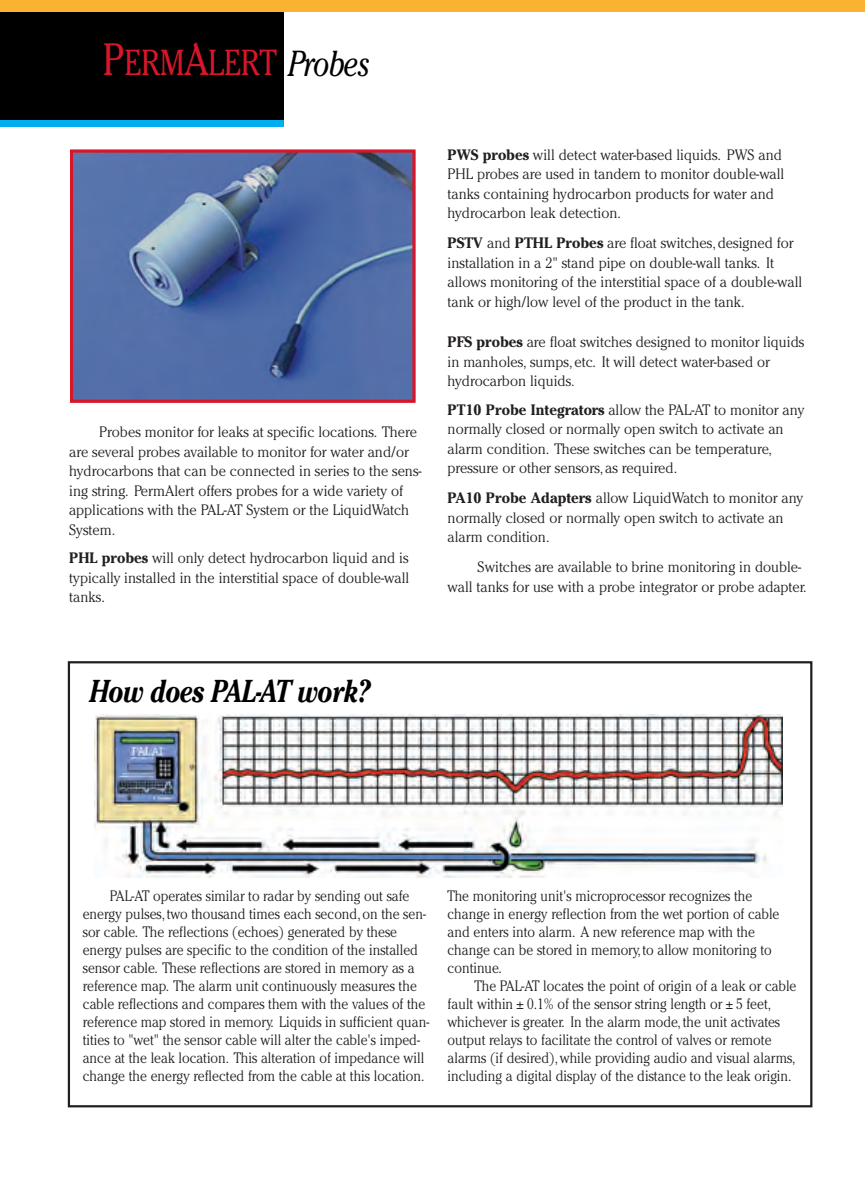
<style>
.page{position:relative;width:865px;height:1188px;background:#fff}
.page>*{position:absolute;margin:0;border:0;box-sizing:border-box;transform-origin:0 0}
.t1{font:36px "Cheltenham";color:#d71729;scale:.8 1}
.t2{font:italic 700 31.5px "Cheltenham";letter-spacing:-.03em;color:#000001;scale:.8 1}
.t3{font:300 15px/19.5px "Cheltenham";color:#231f20;scale:.95 1}
.t4{font:300 15px/18px "Cheltenham";color:#231f20;scale:.9 1}
.s1{font-size:45px}
.s2{font-style:italic;color:#000001}
.s3{font-weight:700}
</style>
<div class="page">
<img style="left:74px;top:154px;width:337px;height:245px">
<div style="left:70px;top:150px;width:345px;height:253px;border:3px solid #d71729"></div>
<div style="left:68px;top:661px;width:744px;height:446px;border:2px solid #231f20"></div>
<div style="left:0;top:9px;width:284px;height:113px;background:#000001"></div>
<div style="left:0;top:120px;width:284px;height:7px;background:#00aeef"></div>
<div style="left:0;top:0;width:864px;height:12px;background:#fbb131"></div>
<img style="left:95px;top:714px;width:687px;height:164px">
<h1 class="t1" style="left:103px;top:42px;width:335px"><span class="s1">P</span>ERM<span class="s1">A</span>LERT <span class="s2">Probes</span></h1>
<p class="t3" style="left:69px;top:424px;width:372px;text-indent:30px">Probes monitor for leaks at specific locations. There are several probes available to monitor for water and/or hydrocarbons that can be connected in series to the sens&shy;ing string. PermAlert offers probes for a wide variety of applications with the PAL-AT System or the LiquidWatch System.</p>
<p class="t3" style="left:69px;top:550px;width:359px;text-align:justify"><span class="s3">PHL probes</span> will only detect hydrocarbon liquid and is typically installed in the interstitial space of double-wall tanks.</p>
<p class="t3" style="left:447px;top:146px;width:356px"><span class="s3">PWS probes</span> will detect water-based liquids. PWS and PHL probes are used in tandem to monitor double-wall tanks containing hydrocarbon products for water and hydrocarbon leak detection.</p>
<p class="t3" style="left:447px;top:234px;width:375px"><span class="s3">PSTV</span> and <span class="s3">PTHL Probes</span> are float switches, designed for installation in a 2" stand pipe on double-wall tanks. It allows monitoring of the interstitial space of a double-wall tank or high/low level of the product in the tank.</p>
<p class="t3" style="left:447px;top:333px;width:377px"><span class="s3">PFS probes</span> are float switches designed to monitor liquids in manholes, sumps, etc. It will detect water-based or hydrocarbon liquids.</p>
<p class="t3" style="left:447px;top:401px;width:377px"><span class="s3">PT10 Probe Integrators</span> allow the PAL-AT to monitor any normally closed or normally open switch to activate an alarm condition. These switches can be temperature, pressure or other sensors, as required.</p>
<p class="t3" style="left:447px;top:489px;width:376px"><span class="s3">PA10 Probe Adapters</span> allow LiquidWatch to monitor any normally closed or normally open switch to activate an alarm condition.</p>
<p class="t3" style="left:447px;top:558px;width:379px;text-indent:30px">Switches are available to brine monitoring in double&shy;wall tanks for use with a probe integrator or probe adapter.</p>
<h2 class="t2" style="left:89px;top:680px;width:352px">How does PAL-AT work?</h2>
<p class="t4" style="left:83px;top:888px;width:386px;text-indent:27px">PAL-AT operates similar to radar by sending out safe energy pulses, two thousand times each second, on the sen&shy;sor cable. The reflections (echoes) generated by these energy pulses are specific to the condition of the installed sensor cable. These reflections are stored in memory as a reference map. The alarm unit continuously measures the cable reflections and compares them with the values of the reference map stored in memory. Liquids in sufficient quan&shy;tities to "wet" the sensor cable will alter the cable's imped&shy;ance at the leak location. This alteration of impedance will change the energy reflected from the cable at this location.</p>
<p class="t4" style="left:447px;top:888px;width:370px">The monitoring unit's microprocessor recognizes the change in energy reflection from the wet portion of cable and enters into alarm. A new reference map with the change can be stored in memory, to allow monitoring to continue.</p>
<p class="t4" style="left:447px;top:978px;width:389px;text-indent:27px">The PAL-AT locates the point of origin of a leak or cable fault within ± 0.1% of the sensor string length or ± 5 feet, whichever is greater. In the alarm mode, the unit activates output relays to facilitate the control of valves or remote alarms (if desired), while providing audio and visual alarms, including a digital display of the distance to the leak origin.</p>
</div>
